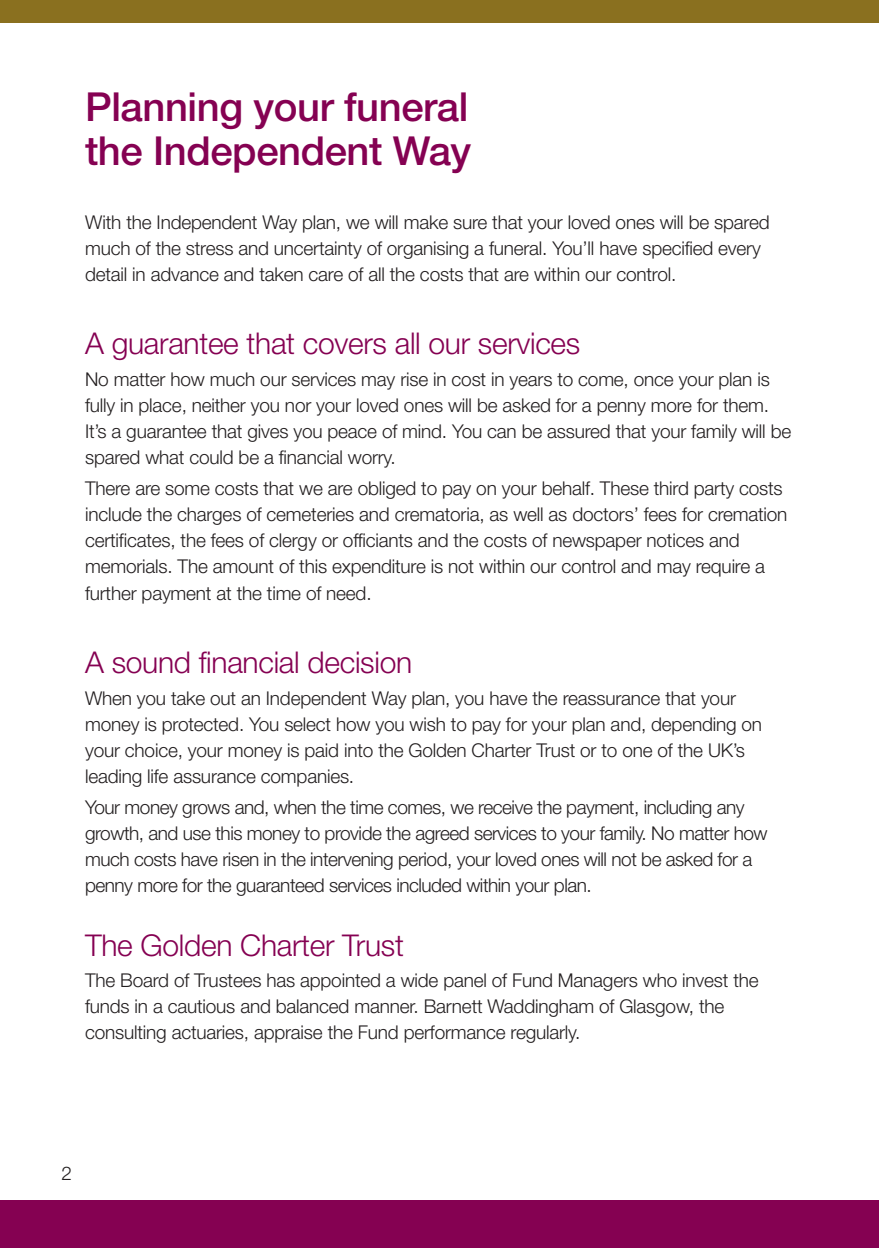
<style>
.page{position:relative;width:879px;height:1248px;background:#fff}
.page>*{position:absolute;margin:0;border:0;box-sizing:border-box;transform-origin:0 0}
.t1{font:500 40px/44px "Helvetica Neue";letter-spacing:-.01em;color:#850152}
.t2{font:300 30px "Helvetica Neue";letter-spacing:-.01em;color:#850152}
.t3{font:300 19px/26px "Helvetica Neue";letter-spacing:-.01em;color:#231f20}
.t4{font:300 18.8px "Helvetica Neue";color:#231f20}
</style>
<div class="page">
<div style="left:0;top:0;width:879px;height:22px;background:#8a701f"></div>
<div style="left:0;top:1199px;width:879px;height:48px;background:#850152"></div>
<h1 class="t1" style="left:85px;top:83px;width:388px">Planning your funeral the Independent Way</h1>
<p class="t3" style="left:85px;top:208px;width:686px">With the Independent Way plan, we will make sure that your loved ones will be spared much of the stress and uncertainty of organising a funeral. You’ll have specified every detail in advance and taken care of all the costs that are within our control.</p>
<h2 class="t2" style="left:85px;top:319px;width:497px">A guarantee that covers all our services</h2>
<p class="t3" style="left:85px;top:365px;width:707px">No matter how much our services may rise in cost in years to come, once your plan is fully in place, neither you nor your loved ones will be asked for a penny more for them.<br>It’s a guarantee that gives you peace of mind. You can be assured that your family will be spared what could be a financial worry.</p>
<p class="t3" style="left:85px;top:474px;width:704px">There are some costs that we are obliged to pay on your behalf. These third party costs include the charges of cemeteries and crematoria, as well as doctors’ fees for cremation certificates, the fees of clergy or officiants and the costs of newspaper notices and memorials. The amount of this expenditure is not within our control and may require a further payment at the time of need.</p>
<h2 class="t2" style="left:85px;top:638px;width:329px">A sound financial decision</h2>
<p class="t3" style="left:85px;top:683px;width:678px">When you take out an Independent Way plan, you have the reassurance that your money is protected. You select how you wish to pay for your plan and, depending on your choice, your money is paid into the Golden Charter Trust or to one of the UK’s leading life assurance companies.</p>
<p class="t3" style="left:85px;top:793px;width:684px">Your money grows and, when the time comes, we receive the payment, including any growth, and use this money to provide the agreed services to your family. No matter how much costs have risen in the intervening period, your loved ones will not be asked for a penny more for the guaranteed services included within your plan.</p>
<h2 class="t2" style="left:85px;top:920px;width:320px">The Golden Charter Trust</h2>
<p class="t3" style="left:85px;top:966px;width:675px">The Board of Trustees has appointed a wide panel of Fund Managers who invest the funds in a cautious and balanced manner. Barnett Waddingham of Glasgow, the consulting actuaries, appraise the Fund performance regularly.</p>
<p class="t4" style="left:62px;top:1158px;width:12px">2</p>
</div>
